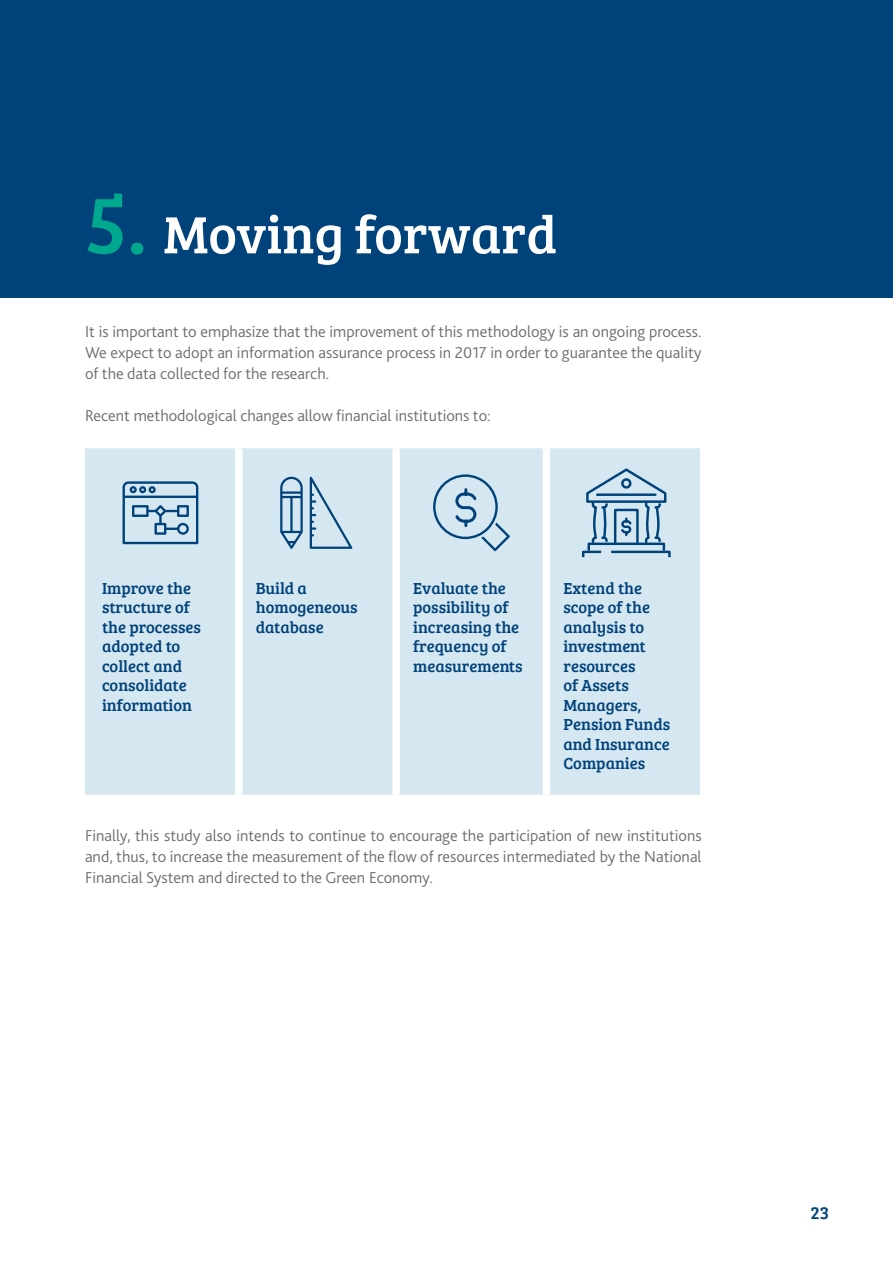
<style>
.page{position:relative;width:893px;height:1263px;background:#fff}
.page>*{position:absolute;margin:0;border:0;box-sizing:border-box;transform-origin:0 0}
.t1{font:54px "Bree Serif";color:#fff}
.t2{font:18px "Bree Serif";color:#00427a}
.t3{font:300 16.5px/21px "Bliss 2";color:#6d6e71;text-align:justify}
.t4{font:16.5px/19.5px "Bree Serif";color:#00427a}
.s1{font-size:84px;color:#00a88e}
</style>
<div class="page">
<div style="left:0;top:0;width:893px;height:298px;background:#00427a"></div>
<div style="left:85px;top:448px;width:615px;height:347px;background:#d5e7f0"></div>
<div style="left:235px;top:448px;width:8px;height:347px;background:#fff"></div>
<div style="left:392px;top:448px;width:8px;height:347px;background:#fff"></div>
<div style="left:543px;top:448px;width:7px;height:347px;background:#fff"></div>
<svg style="left:581px;top:467px;width:91px;height:91px"></svg>
<div style="left:621px;top:478px;width:10px;height:11px;border:2px solid #00427a;border-radius:50%"></div>
<hr style="left:597px;top:493px;width:58px;height:3px;background:#00427a">
<svg style="left:310px;top:477px;width:42px;height:72px"></svg>
<svg style="left:280px;top:477px;width:23px;height:72px"></svg>
<svg style="left:123px;top:481px;width:75px;height:63px"></svg>
<svg style="left:433px;top:474px;width:77px;height:77px"></svg>
<h1 class="t1" style="left:85px;top:195px;width:473px"><span class="s1">5.</span> Moving forward</h1>
<p class="t3" style="left:85px;top:321px;width:618px">It is important to emphasize that the improvement of this methodology is an ongoing process.<br>We expect to adopt an information assurance process in 2017 in order to guarantee the quality of the data collected for the research.</p>
<p class="t3" style="left:85px;top:405px;width:407px">Recent methodological changes allow financial institutions to:</p>
<p class="t4" style="left:102px;top:577px;width:100px">Improve the structure of the processes adopted to collect and consolidate information</p>
<p class="t4" style="left:256px;top:577px;width:103px">Build a homogeneous database</p>
<p class="t4" style="left:413px;top:577px;width:111px">Evaluate the possibility of increasing the frequency of measurements</p>
<p class="t4" style="left:563px;top:577px;width:108px">Extend the scope of the analysis to investment resources<br>of Assets<br>Managers,<br>Pension Funds and Insurance<br>Companies</p>
<p class="t3" style="left:85px;top:825px;width:618px">Finally, this study also intends to continue to encourage the participation of new institutions and, thus, to increase the measurement of the flow of resources intermediated by the National Financial System and directed to the Green Economy.</p>
<p class="t2" style="left:811px;top:1200px;width:20px">23</p>
</div>
